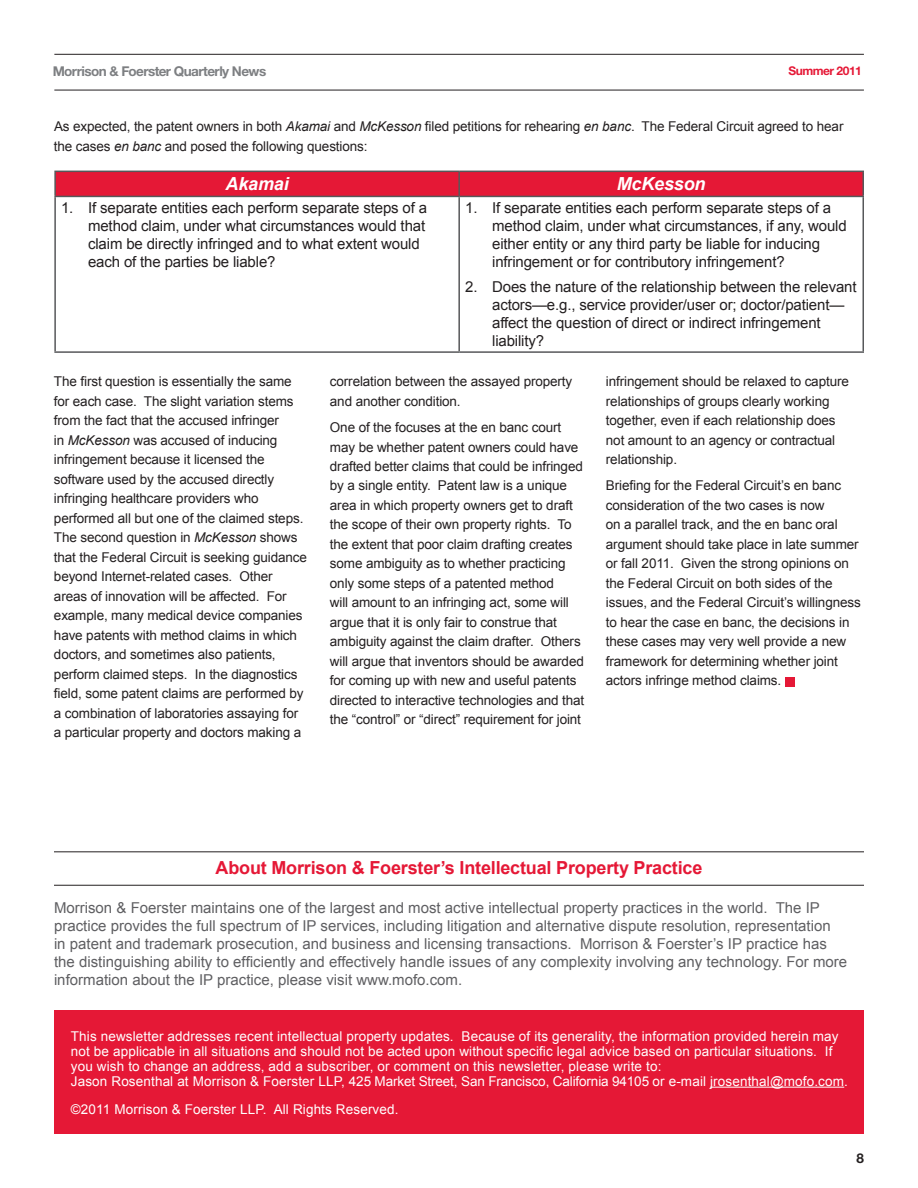
<style>
.page{position:relative;width:918px;height:1188px;background:#fff}
.page>*{position:absolute;margin:0;border:0;box-sizing:border-box;transform-origin:0 0}
.t1{font:700 18px "Arial";letter-spacing:-.01em;color:#e51836}
.t2{font:italic 700 18px "Arial";letter-spacing:-.01em;color:#fff}
.t3{font:15px/18px "Arial";letter-spacing:-.01em;color:#231f20}
.t4{font:15px/18px "Arial";color:#5f5f62}
.t5{font:13.5px/19.5px "Arial";letter-spacing:-.01em;color:#231f20}
.t6{font:13.5px/15px "Arial";letter-spacing:.01em;color:#fff}
.t7{font:700 13.5px "Helvetica Neue LT Std";letter-spacing:-.04em;color:#7d7f82}
.t8{font:700 13.5px "Helvetica Neue LT Std";color:#231f20}
.t9{font:700 12px "Helvetica Neue LT Std";letter-spacing:-.04em;color:#e51836}
.s1{font-style:italic}
</style>
<div class="page">
<hr style="left:54px;top:90px;width:810px;height:1px;background:#231f20">
<hr style="left:54px;top:54px;width:810px;height:1px;background:#231f20">
<svg style="left:56px;top:172px;width:806px;height:24px;background:#e21936"></svg>
<hr style="left:54px;top:171px;width:405px;height:1px;background:#57585a">
<hr style="left:54px;top:172px;width:2px;height:24px;background:#57585a">
<hr style="left:459px;top:171px;width:405px;height:1px;background:#57585a">
<hr style="left:458px;top:172px;width:2px;height:24px;background:#57585a">
<hr style="left:862px;top:172px;width:2px;height:24px;background:#57585a">
<hr style="left:54px;top:196px;width:405px;height:1px;background:#57585a">
<hr style="left:54px;top:197px;width:2px;height:154px;background:#57585a">
<hr style="left:459px;top:196px;width:405px;height:1px;background:#57585a">
<hr style="left:458px;top:197px;width:2px;height:154px;background:#57585a">
<hr style="left:862px;top:197px;width:2px;height:154px;background:#57585a">
<hr style="left:54px;top:351px;width:405px;height:2px;background:#57585a">
<hr style="left:459px;top:351px;width:405px;height:2px;background:#57585a">
<div style="left:54px;top:1010px;width:810px;height:124px;background:#e51836"></div>
<hr style="left:54px;top:885px;width:810px;height:1px;background:#231f20">
<hr style="left:54px;top:851px;width:810px;height:1px;background:#231f20">
<hr style="left:710px;top:1087px;width:134px;height:1px;background:#fff">
<div style="left:786px;top:677px;width:9px;height:9px;background:#e51836"></div>
<p class="t7" style="left:53px;top:63px;width:215px">Morrison &amp; Foerster Quarterly News</p>
<p class="t9" style="left:788px;top:63px;width:75px">Summer 2011</p>
<p class="t5" style="left:54px;top:117px;width:791px">As expected, the patent owners in both <span class="s1">Akamai</span> and <span class="s1">McKesson</span> filed petitions for rehearing <span class="s1">en banc</span>. The Federal Circuit agreed to hear the cases <span class="s1">en banc</span> and posed the following questions:</p>
<h1 class="t2" style="left:226px;top:172px;width:65px">Akamai</h1>
<h1 class="t2" style="left:617px;top:172px;width:90px">McKesson</h1>
<p class="t3" style="left:88px;top:199px;width:341px;text-indent:-27px">1. If separate entities each perform separate steps of a method claim, under what circumstances would that claim be directly infringed and to what extent would each of the parties be liable?</p>
<p class="t3" style="left:492px;top:199px;width:356px;text-indent:-27px">1. If separate entities each perform separate steps of a method claim, under what circumstances, if any, would either entity or any third party be liable for inducing infringement or for contributory infringement?</p>
<p class="t3" style="left:492px;top:278px;width:366px;text-indent:-27px">2. Does the nature of the relationship between the relevant actors—e.g., service provider/user or; doctor/patient— affect the question of direct or indirect infringement liability?</p>
<p class="t5" style="left:54px;top:372px;width:255px">The first question is essentially the same for each case. The slight variation stems from the fact that the accused infringer<br>in <span class="s1">McKesson</span> was accused of inducing infringement because it licensed the software used by the accused directly infringing healthcare providers who performed all but one of the claimed steps.<br>The second question in <span class="s1">McKesson</span> shows that the Federal Circuit is seeking guidance beyond Internet-related cases. Other areas of innovation will be affected. For example, many medical device companies have patents with method claims in which doctors, and sometimes also patients, perform claimed steps. In the diagnostics field, some patent claims are performed by a combination of laboratories assaying for a particular property and doctors making a</p>
<p class="t5" style="left:330px;top:372px;width:244px">correlation between the assayed property and another condition.</p>
<p class="t5" style="left:330px;top:418px;width:256px">One of the focuses at the en banc court may be whether patent owners could have drafted better claims that could be infringed by a single entity. Patent law is a unique area in which property owners get to draft the scope of their own property rights. To the extent that poor claim drafting creates some ambiguity as to whether practicing only some steps of a patented method<br>will amount to an infringing act, some will argue that it is only fair to construe that ambiguity against the claim drafter. Others will argue that inventors should be awarded for coming up with new and useful patents directed to interactive technologies and that the “control” or “direct” requirement for joint</p>
<p class="t5" style="left:606px;top:372px;width:244px">infringement should be relaxed to capture relationships of groups clearly working together, even if each relationship does not amount to an agency or contractual relationship.</p>
<p class="t5" style="left:606px;top:476px;width:256px">Briefing for the Federal Circuit’s en banc consideration of the two cases is now<br>on a parallel track, and the en banc oral argument should take place in late summer or fall 2011. Given the strong opinions on the Federal Circuit on both sides of the issues, and the Federal Circuit’s willingness to hear the case en banc, the decisions in these cases may very well provide a new framework for determining whether joint actors infringe method claims.</p>
<h1 class="t1" style="left:216px;top:856px;width:488px">About Morrison &amp; Foerster’s Intellectual Property Practice</h1>
<p class="t4" style="left:54px;top:898px;width:795px">Morrison &amp; Foerster maintains one of the largest and most active intellectual property practices in the world. The IP practice provides the full spectrum of IP services, including litigation and alternative dispute resolution, representation<br>in patent and trademark prosecution, and business and licensing transactions. Morrison &amp; Foerster’s IP practice has the distinguishing ability to efficiently and effectively handle issues of any complexity involving any technology. For more information about the IP practice, please visit www.mofo.com.</p>
<p class="t6" style="left:71px;top:1029px;width:779px">This newsletter addresses recent intellectual property updates. Because of its generality, the information provided herein may not be applicable in all situations and should not be acted upon without specific legal advice based on particular situations. If you wish to change an address, add a subscriber, or comment on this newsletter, please write to:<br>Jason Rosenthal at Morrison &amp; Foerster LLP, 425 Market Street, San Francisco, California 94105 or e-mail jrosenthal@mofo.com.</p>
<p class="t6" style="left:71px;top:1102px;width:329px">©2011 Morrison &amp; Foerster LLP. All Rights Reserved.</p>
<p class="t8" style="left:856px;top:1150px;width:9px">8</p>
</div>
